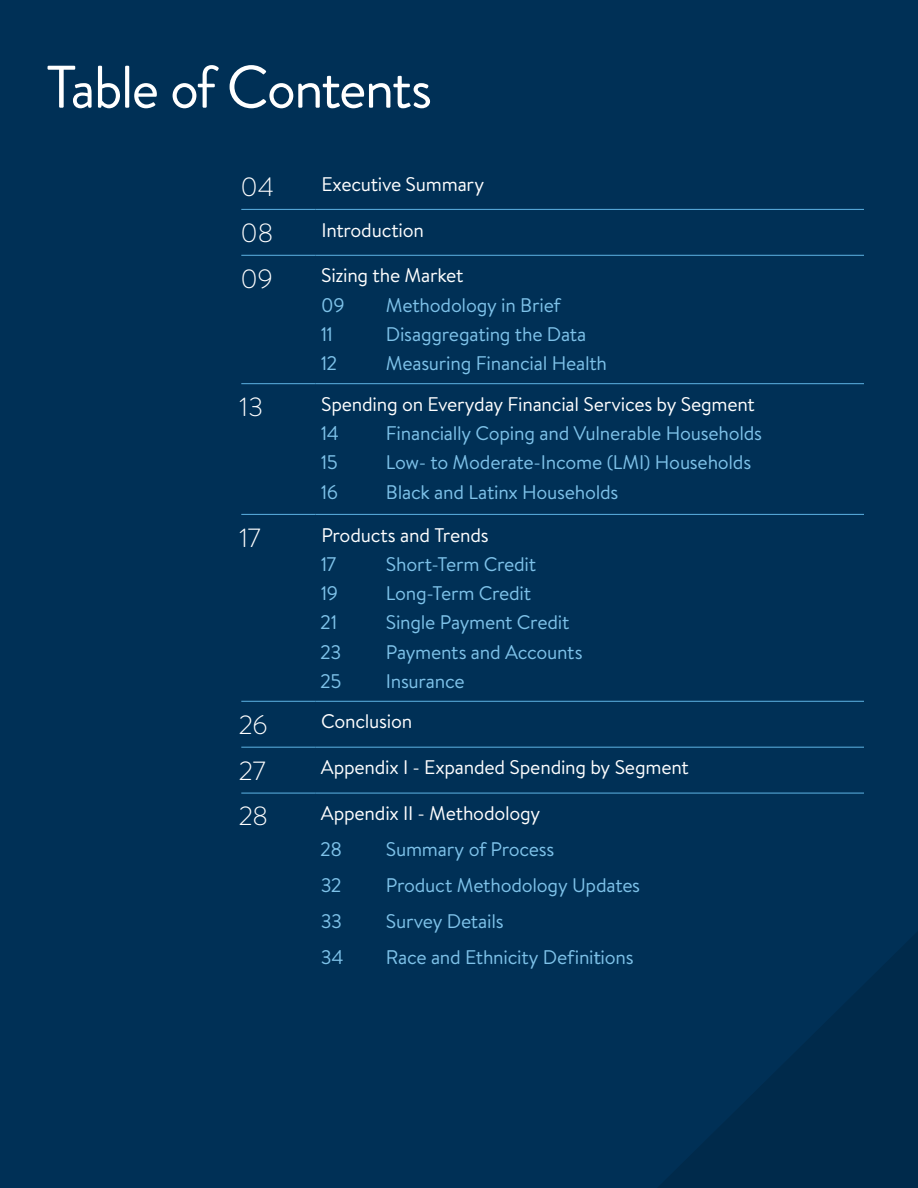
<style>
.page{position:relative;width:918px;height:1188px;background:#003056}
.page>*{position:absolute;margin:0;border:0;box-sizing:border-box;transform-origin:0 0}
.t1{font:60px "Brandon Grotesque";letter-spacing:-.035em;color:#fff}
.t2{font:300 27px "Brandon Grotesque";letter-spacing:-.01em;color:#fff}
.h-3{font:19.65px "Brandon Text";letter-spacing:-.015em;color:#7ec2e9}
.h-3-2{font:19.65px "Brandon Text";letter-spacing:-.01em;color:#fff}
</style>
<div class="page">
<hr style="left:241px;top:209px;width:74px;height:1px;background:#5eb3e4">
<hr style="left:315px;top:209px;width:549px;height:1px;background:#5eb3e4">
<hr style="left:241px;top:255px;width:74px;height:1px;background:#5eb3e4">
<hr style="left:315px;top:255px;width:549px;height:1px;background:#5eb3e4">
<hr style="left:241px;top:383px;width:74px;height:1px;background:#5eb3e4">
<hr style="left:315px;top:383px;width:549px;height:1px;background:#5eb3e4">
<hr style="left:241px;top:514px;width:74px;height:1px;background:#5eb3e4">
<hr style="left:315px;top:514px;width:549px;height:1px;background:#5eb3e4">
<hr style="left:241px;top:701px;width:74px;height:1px;background:#5eb3e4">
<hr style="left:315px;top:701px;width:549px;height:1px;background:#5eb3e4">
<hr style="left:241px;top:747px;width:74px;height:1px;background:#5eb3e4">
<hr style="left:315px;top:747px;width:549px;height:1px;background:#5eb3e4">
<hr style="left:241px;top:793px;width:74px;height:1px;background:#5eb3e4">
<hr style="left:315px;top:793px;width:549px;height:1px;background:#5eb3e4">
<svg style="left:658px;top:932px;width:260px;height:256px"></svg>
<p class="t1" style="left:47px;top:46px;width:387px">Table of Contents</p>
<p class="t2" style="left:241px;top:168px;width:35px">04</p>
<p class="h-3-2" style="left:321px;top:170px;width:164px">Executive Summary</p>
<p class="t2" style="left:241px;top:214px;width:34px">08</p>
<p class="h-3-2" style="left:321px;top:216px;width:104px">Introduction</p>
<p class="t2" style="left:241px;top:260px;width:34px">09</p>
<p class="h-3-2" style="left:321px;top:262px;width:144px">Sizing the Market</p>
<p class="h-3" style="left:321px;top:291px;width:25px">09</p>
<p class="h-3" style="left:386px;top:291px;width:177px">Methodology in Brief</p>
<p class="h-3" style="left:321px;top:321px;width:14px">11</p>
<p class="h-3" style="left:386px;top:321px;width:202px">Disaggregating the Data</p>
<p class="h-3" style="left:321px;top:350px;width:18px">12</p>
<p class="h-3" style="left:386px;top:350px;width:223px">Measuring Financial Health</p>
<p class="t2" style="left:240px;top:388px;width:25px">13</p>
<p class="h-3-2" style="left:321px;top:391px;width:435px">Spending on Everyday Financial Services by Segment</p>
<p class="h-3" style="left:321px;top:420px;width:20px">14</p>
<p class="h-3" style="left:386px;top:420px;width:378px">Financially Coping and Vulnerable Households</p>
<p class="h-3" style="left:321px;top:449px;width:19px">15</p>
<p class="h-3" style="left:386px;top:449px;width:367px">Low- to Moderate-Income (LMI) Households</p>
<p class="h-3" style="left:321px;top:478px;width:19px">16</p>
<p class="h-3" style="left:386px;top:478px;width:234px">Black and Latinx Households</p>
<p class="t2" style="left:240px;top:519px;width:23px">17</p>
<p class="h-3-2" style="left:321px;top:521px;width:169px">Products and Trends</p>
<p class="h-3" style="left:321px;top:551px;width:17px">17</p>
<p class="h-3" style="left:386px;top:551px;width:152px">Short-Term Credit</p>
<p class="h-3" style="left:321px;top:580px;width:19px">19</p>
<p class="h-3" style="left:386px;top:580px;width:147px">Long-Term Credit</p>
<p class="h-3" style="left:320px;top:609px;width:19px">21</p>
<p class="h-3" style="left:386px;top:609px;width:185px">Single Payment Credit</p>
<p class="h-3" style="left:320px;top:638px;width:23px">23</p>
<p class="h-3" style="left:386px;top:638px;width:198px">Payments and Accounts</p>
<p class="h-3" style="left:320px;top:668px;width:23px">25</p>
<p class="h-3" style="left:386px;top:668px;width:80px">Insurance</p>
<p class="t2" style="left:239px;top:706px;width:30px">26</p>
<p class="h-3-2" style="left:321px;top:708px;width:93px">Conclusion</p>
<p class="t2" style="left:239px;top:752px;width:28px">27</p>
<p class="h-3-2" style="left:321px;top:754px;width:370px">Appendix I - Expanded Spending by Segment</p>
<p class="t2" style="left:239px;top:798px;width:31px">28</p>
<p class="h-3-2" style="left:321px;top:800px;width:221px">Appendix II - Methodology</p>
<p class="h-3" style="left:320px;top:836px;width:23px">28</p>
<p class="h-3" style="left:386px;top:836px;width:170px">Summary of Process</p>
<p class="h-3" style="left:321px;top:872px;width:23px">32</p>
<p class="h-3" style="left:386px;top:872px;width:256px">Product Methodology Updates</p>
<p class="h-3" style="left:321px;top:908px;width:23px">33</p>
<p class="h-3" style="left:386px;top:908px;width:119px">Survey Details</p>
<p class="h-3" style="left:321px;top:944px;width:25px">34</p>
<p class="h-3" style="left:386px;top:944px;width:249px">Race and Ethnicity Definitions</p>
</div>
